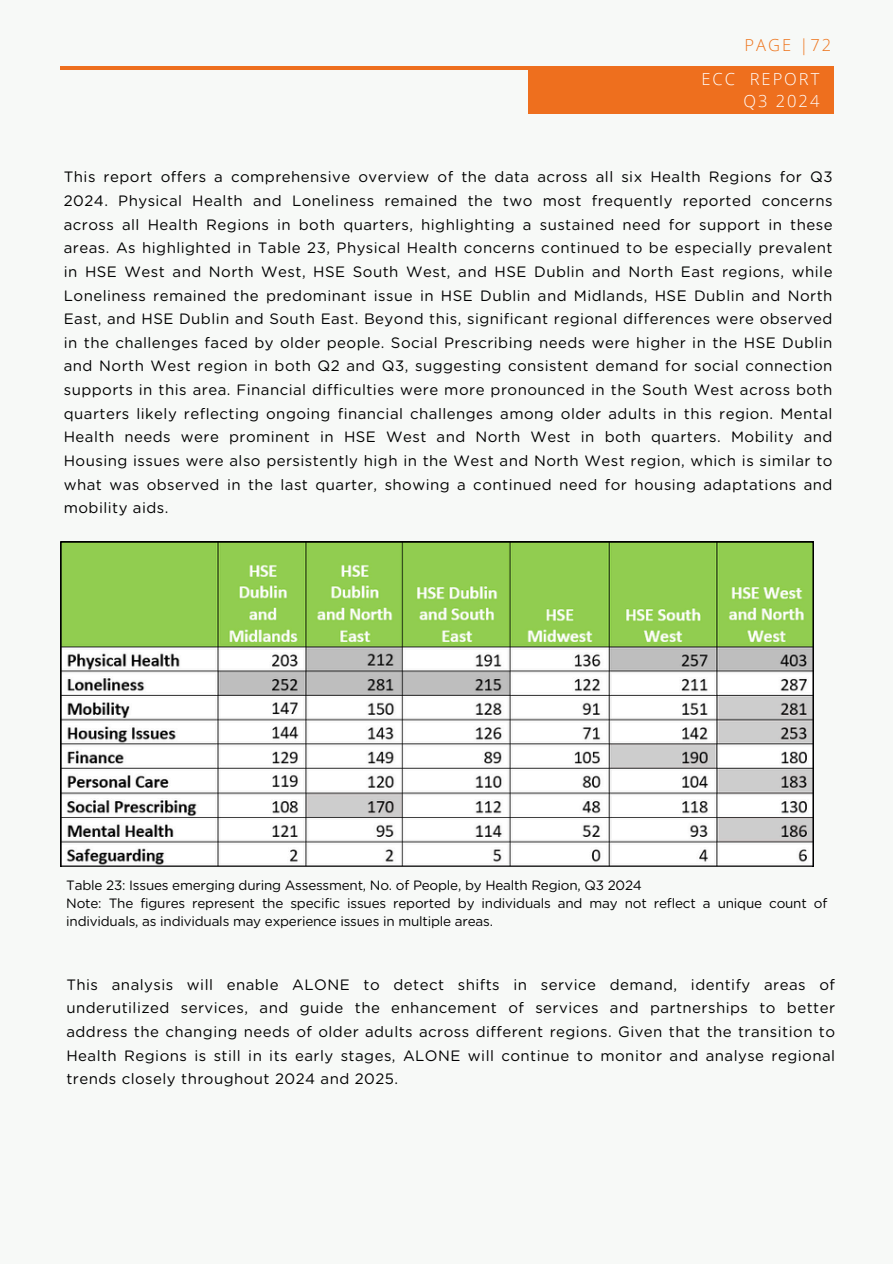
<style>
.page{position:relative;width:893px;height:1264px;background:#fff}
.page>*{position:absolute;margin:0;border:0;box-sizing:border-box;transform-origin:0 0}
.t1{font:300 16.5px/22.5px "Open Sans";letter-spacing:.12em;color:#fff;text-align:right}
.t2{font:300 16.5px "Open Sans";letter-spacing:.12em;color:#ee751d}
.t3{font:15px/23.7px "Gotham Rounded";letter-spacing:.03em;color:#000;text-align:justify}
.t4{font:13.5px/18px "Gotham Rounded";letter-spacing:-.015em;color:#000}
</style>
<div class="page">
<div style="left:0;top:0;width:892px;height:1263px;background:#f7f9f7"></div>
<hr style="left:61px;top:66px;width:770px;height:4px;background:#ee6f1e">
<div style="left:528px;top:66px;width:304px;height:47px;background:#ee6f1e"></div>
<svg style="left:61px;top:541px;width:752px;height:325px"></svg>
<h1 class="t2" style="left:744px;top:34px;width:88px">PAGE |72</h1>
<p class="t1" style="left:701px;top:67px;width:119px">ECC REPORT<br>Q3 2024</p>
<p class="t3" style="left:64px;top:166px;width:770px">This report offers a comprehensive overview of the data across all six Health Regions for Q3<br>2024. Physical Health and Loneliness remained the two most frequently reported concerns across all Health Regions in both quarters, highlighting a sustained need for support in these areas. As highlighted in Table 23, Physical Health concerns continued to be especially prevalent in HSE West and North West, HSE South West, and HSE Dublin and North East regions, while Loneliness remained the predominant issue in HSE Dublin and Midlands, HSE Dublin and North East, and HSE Dublin and South East. Beyond this, significant regional differences were observed in the challenges faced by older people. Social Prescribing needs were higher in the HSE Dublin and North West region in both Q2 and Q3, suggesting consistent demand for social connection supports in this area. Financial difficulties were more pronounced in the South West across both quarters likely reflecting ongoing financial challenges among older adults in this region. Mental Health needs were prominent in HSE West and North West in both quarters. Mobility and Housing issues were also persistently high in the West and North West region, which is similar to what was observed in the last quarter, showing a continued need for housing adaptations and mobility aids.</p>
<h1 class="t4" style="left:66px;top:876px;width:577px">Table 23: Issues emerging during Assessment, No. of People, by Health Region, Q3 2024</h1>
<h2 class="t4" style="left:66px;top:894px;width:762px">Note: The figures represent the specific issues reported by individuals and may not reflect a unique count of individuals, as individuals may experience issues in multiple areas.</h2>
<p class="t3" style="left:66px;top:973px;width:770px">This analysis will enable ALONE to detect shifts in service demand, identify areas of underutilized services, and guide the enhancement of services and partnerships to better address the changing needs of older adults across different regions. Given that the transition to Health Regions is still in its early stages, ALONE will continue to monitor and analyse regional trends closely throughout 2024 and 2025.</p>
</div>
